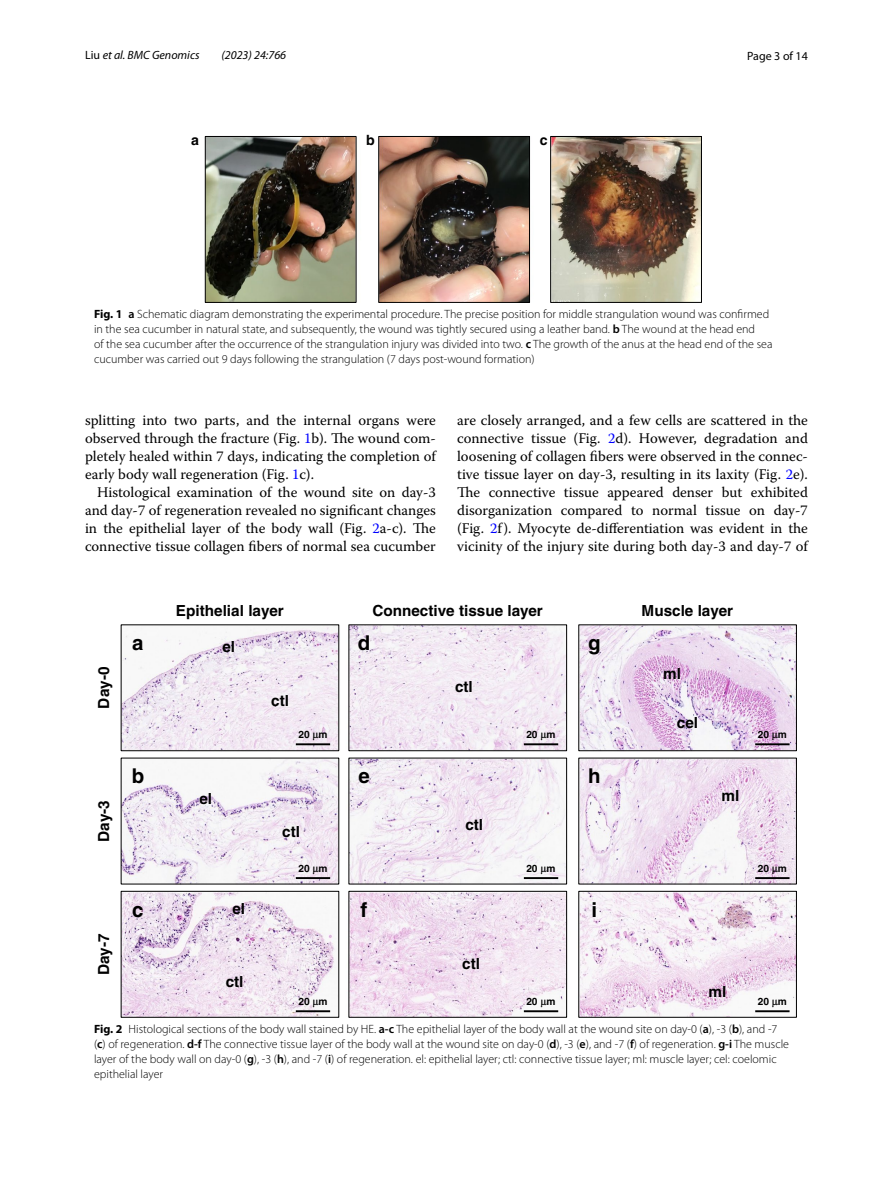
<style>
.page{position:relative;width:893px;height:1187px;background:#fff}
.page>*{position:absolute;margin:0;border:0;box-sizing:border-box;transform-origin:0 0}
.t1{font:20.4px "Helvetica Bold 2";color:#000}
.t2{font:15.3px "Helvetica Bold 2";color:#000}
.t3{font:14.7px/18px "Warnock Pro";color:#000;text-align:justify}
.t4{font:700 14.1px "Helvetica";color:#000}
.t5{font:300 12px/15px "Myriad Pro";color:#000}
.t6{font:italic 12px "Myriad Pro";color:#000}
.t7{font:12px "Myriad Pro";color:#000}
.t8{font:10.2px "Helvetica Bold 2";color:#000}
.s1{font-style:normal}
.s2{font-weight:700}
.s3{font-weight:600}
.s4{color:#00f}
</style>
<div class="page">
<img style="left:207px;top:137px;width:493px;height:165px">
<div style="left:205px;top:136px;width:151px;height:167px;border:1px solid #000"></div>
<div style="left:378px;top:136px;width:152px;height:167px;border:1px solid #000"></div>
<div style="left:550px;top:136px;width:152px;height:167px;border:1px solid #000"></div>
<svg style="left:120px;top:624px;width:677px;height:393px"></svg>
<hr style="left:296px;top:743px;width:34px;height:2px;background:#000">
<hr style="left:524px;top:743px;width:34px;height:2px;background:#000">
<hr style="left:755px;top:743px;width:34px;height:2px;background:#000">
<hr style="left:296px;top:877px;width:34px;height:2px;background:#000">
<hr style="left:524px;top:877px;width:34px;height:2px;background:#000">
<hr style="left:755px;top:877px;width:34px;height:2px;background:#000">
<hr style="left:296px;top:1010px;width:34px;height:2px;background:#000">
<hr style="left:524px;top:1010px;width:34px;height:2px;background:#000">
<hr style="left:755px;top:1010px;width:34px;height:2px;background:#000">
<svg style="left:313px;top:732px;width:6px;height:8px"></svg>
<svg style="left:541px;top:732px;width:6px;height:8px"></svg>
<svg style="left:772px;top:732px;width:6px;height:8px"></svg>
<svg style="left:313px;top:866px;width:6px;height:7px"></svg>
<svg style="left:541px;top:866px;width:6px;height:7px"></svg>
<svg style="left:772px;top:866px;width:6px;height:7px"></svg>
<svg style="left:313px;top:999px;width:6px;height:8px"></svg>
<svg style="left:541px;top:999px;width:6px;height:8px"></svg>
<svg style="left:772px;top:999px;width:6px;height:8px"></svg>
<p class="t6" style="left:85px;top:48px;width:116px"><span class="s1">Liu</span> et al. BMC Genomics</p>
<p class="t6" style="left:221px;top:48px;width:66px">(2023) 24:766</p>
<p class="t7" style="left:747px;top:48px;width:62px">Page 3 of 14</p>
<p class="t4" style="left:191px;top:131px;width:9px">a</p>
<p class="t4" style="left:366px;top:131px;width:10px">b</p>
<p class="t4" style="left:540px;top:131px;width:9px">c</p>
<p class="t5" style="left:94px;top:306px;width:680px"><span class="s2">Fig. 1</span> <span class="s3">a</span> Schematic diagram demonstrating the experimental procedure. The precise position for middle strangulation wound was confirmed in the sea cucumber in natural state, and subsequently, the wound was tightly secured using a leather band. <span class="s3">b</span> The wound at the head end<br>of the sea cucumber after the occurrence of the strangulation injury was divided into two. <span class="s3">c</span> The growth of the anus at the head end of the sea cucumber was carried out 9 days following the strangulation (7 days post-wound formation)</p>
<p class="t3" style="left:85px;top:411px;width:352px">splitting into two parts, and the internal organs were observed through the fracture (Fig. <span class="s4">1</span>b). The wound com&shy;pletely healed within 7 days, indicating the completion of early body wall regeneration (Fig. <span class="s4">1</span>c).</p>
<p class="t3" style="left:85px;top:483px;width:352px;text-indent:12px">Histological examination of the wound site on day-3 and day-7 of regeneration revealed no significant changes in the epithelial layer of the body wall (Fig. <span class="s4">2</span>a-c). The connective tissue collagen fibers of normal sea cucumber</p>
<p class="t3" style="left:457px;top:411px;width:352px">are closely arranged, and a few cells are scattered in the connective tissue (Fig. <span class="s4">2</span>d). However, degradation and loosening of collagen fibers were observed in the connec&shy;tive tissue layer on day-3, resulting in its laxity (Fig. <span class="s4">2</span>e).<br>The connective tissue appeared denser but exhibited disorganization compared to normal tissue on day-7 (Fig. <span class="s4">2</span>f). Myocyte de-differentiation was evident in the vicinity of the injury site during both day-3 and day-7 of</p>
<p class="t2" style="left:94px;top:708px;width:43px;rotate:-90deg">Day-0</p>
<h1 class="t1" style="left:132px;top:630px;width:13px">a</h1>
<p class="t2" style="left:94px;top:841px;width:43px;rotate:-90deg">Day-3</p>
<h1 class="t1" style="left:132px;top:763px;width:14px">b</h1>
<h1 class="t1" style="left:132px;top:897px;width:13px">c</h1>
<p class="t2" style="left:176px;top:601px;width:109px">Epithelial layer</p>
<p class="t2" style="left:372px;top:601px;width:172px">Connective tissue layer</p>
<p class="t2" style="left:642px;top:601px;width:93px">Muscle layer</p>
<p class="t2" style="left:222px;top:636px;width:14px">el</p>
<p class="t2" style="left:199px;top:788px;width:14px">el</p>
<p class="t2" style="left:232px;top:899px;width:14px">el</p>
<p class="t2" style="left:271px;top:691px;width:19px">ctl</p>
<h1 class="t1" style="left:358px;top:630px;width:14px">d</h1>
<p class="t2" style="left:455px;top:677px;width:19px">ctl</p>
<h1 class="t1" style="left:588px;top:630px;width:14px">g</h1>
<p class="t2" style="left:663px;top:664px;width:19px">ml</p>
<p class="t2" style="left:677px;top:713px;width:23px">cel</p>
<p class="t8" style="left:298px;top:727px;width:31px">20 m</p>
<p class="t8" style="left:526px;top:727px;width:31px">20 m</p>
<p class="t8" style="left:758px;top:727px;width:31px">20 m</p>
<h1 class="t1" style="left:358px;top:763px;width:13px">e</h1>
<h1 class="t1" style="left:588px;top:763px;width:14px">h</h1>
<p class="t2" style="left:721px;top:786px;width:19px">ml</p>
<p class="t2" style="left:282px;top:822px;width:19px">ctl</p>
<p class="t2" style="left:465px;top:814px;width:19px">ctl</p>
<p class="t8" style="left:298px;top:861px;width:31px">20 m</p>
<p class="t8" style="left:526px;top:861px;width:31px">20 m</p>
<p class="t8" style="left:758px;top:861px;width:31px">20 m</p>
<h1 class="t1" style="left:361px;top:897px;width:8px">f</h1>
<h1 class="t1" style="left:592px;top:897px;width:7px">i</h1>
<p class="t2" style="left:94px;top:975px;width:43px;rotate:-90deg">Day-7</p>
<p class="t2" style="left:462px;top:954px;width:19px">ctl</p>
<p class="t2" style="left:226px;top:971px;width:19px">ctl</p>
<p class="t2" style="left:708px;top:982px;width:19px">ml</p>
<p class="t8" style="left:298px;top:994px;width:31px">20 m</p>
<p class="t8" style="left:526px;top:994px;width:31px">20 m</p>
<p class="t8" style="left:758px;top:994px;width:31px">20 m</p>
<p class="t5" style="left:94px;top:1021px;width:696px"><span class="s2">Fig. 2</span> Histological sections of the body wall stained by HE. <span class="s3">a-c</span> The epithelial layer of the body wall at the wound site on day-0 (<span class="s3">a</span>), -3 (<span class="s3">b</span>), and -7 (<span class="s3">c</span>) of regeneration. <span class="s3">d-f</span> The connective tissue layer of the body wall at the wound site on day-0 (<span class="s3">d</span>), -3 (<span class="s3">e</span>), and -7 (<span class="s3">f</span>) of regeneration. <span class="s3">g-i</span> The muscle layer of the body wall on day-0 (<span class="s3">g</span>), -3 (<span class="s3">h</span>), and -7 (<span class="s3">i</span>) of regeneration. el: epithelial layer; ctl: connective tissue layer; ml: muscle layer; cel: coelomic epithelial layer</p>
</div>
